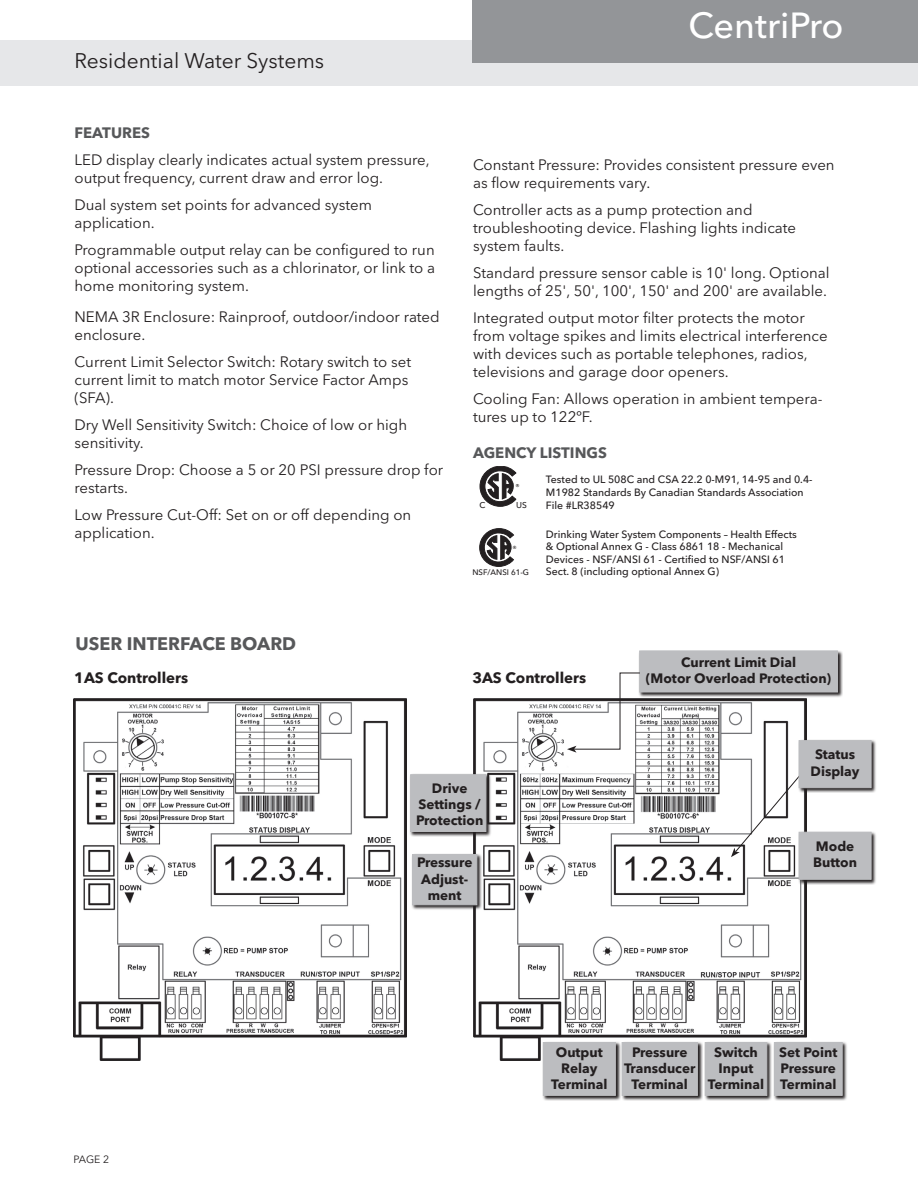
<style>
.page{position:relative;width:918px;height:1188px;background:#fff}
.page>*{position:absolute;margin:0;border:0;box-sizing:border-box;transform-origin:0 0}
.t1{font:500 36px "Avenir Next LT Pro";color:#fff}
.t2{font:21px "Avenir Next LT Pro";color:#231f20}
.t3{font:700 18px "Avenir Next LT Pro";color:#57585a}
.Body_Text{font:15px/18px "Avenir Next LT Pro";color:#231f20}
.t4{font:700 15px "Avenir Next LT Pro";color:#231f20}
.t5{font:700 15px "Avenir Next LT Pro";color:#57585a}
.t6{font:700 13.5px/16.2px "Avenir Next LT Pro";color:#231f20;text-align:center}
.t7{font:500 10.5px/12.6px "Avenir Next LT Pro";color:#231f20}
.t8{font:10.5px "Avenir Next LT Pro";color:#231f20}
.t9{font:500 8.4px "Avenir Next LT Pro";color:#231f20}
.t10{font:500 7.95px "Avenir Next LT Pro";color:#231f20}
.t11{font:500 7.2px "Avenir Next LT Pro";color:#231f20}
.t12{font:500 7.05px "Avenir Next LT Pro";color:#231f20}
</style>
<div class="page">
<div style="left:0;top:40px;width:918px;height:46px;background:#e6e7e9"></div>
<div style="left:473px;top:0;width:445px;height:63px;background:#939598"></div>
<svg style="left:480px;top:529px;width:34px;height:38px"></svg>
<svg style="left:480px;top:466px;width:36px;height:41px"></svg>
<img style="left:74px;top:698px;width:333px;height:363px">
<img style="left:473px;top:698px;width:333px;height:363px">
<svg style="left:798px;top:831px;width:78px;height:54px"></svg>
<div style="left:799px;top:832px;width:73px;height:48px;background:#bcbdc0;border:1px solid #bcbdc0"></div>
<svg style="left:542px;top:1041px;width:79px;height:60px"></svg>
<div style="left:543px;top:1042px;width:73px;height:54px;background:#bcbdc0;border:1px solid #bcbdc0"></div>
<svg style="left:621px;top:1041px;width:82px;height:60px"></svg>
<div style="left:622px;top:1042px;width:76px;height:54px;background:#bcbdc0;border:1px solid #bcbdc0"></div>
<svg style="left:773px;top:1041px;width:74px;height:60px"></svg>
<div style="left:774px;top:1042px;width:69px;height:54px;background:#bcbdc0;border:1px solid #bcbdc0"></div>
<svg style="left:704px;top:1041px;width:69px;height:60px"></svg>
<div style="left:705px;top:1042px;width:62px;height:54px;background:#bcbdc0;border:1px solid #bcbdc0"></div>
<svg style="left:410px;top:773px;width:81px;height:64px"></svg>
<div style="left:410px;top:774px;width:76px;height:58px;background:#bcbdc0"></div>
<svg style="left:412px;top:853px;width:71px;height:58px"></svg>
<div style="left:412px;top:854px;width:65px;height:51px;background:#bcbdc0"></div>
<svg style="left:639px;top:650px;width:204px;height:47px"></svg>
<div style="left:639px;top:651px;width:199px;height:41px;background:#bcbdc0"></div>
<svg style="left:567px;top:672px;width:74px;height:81px"></svg>
<svg style="left:731px;top:766px;width:77px;height:91px"></svg>
<svg style="left:798px;top:739px;width:78px;height:54px"></svg>
<div style="left:799px;top:740px;width:73px;height:48px;background:#bcbdc0;border:1px solid #bcbdc0"></div>
<h2 class="t2" style="left:74px;top:49px;width:251px">Residential Water Systems</h2>
<p class="t5" style="left:75px;top:123px;width:77px">FEATURES</p>
<p class="Body_Text" style="left:75px;top:150px;width:357px">LED display clearly indicates actual system pressure, output frequency, current draw and error log.</p>
<p class="Body_Text" style="left:75px;top:195px;width:299px">Dual system set points for advanced system application.</p>
<p class="Body_Text" style="left:75px;top:240px;width:362px;text-align:justify">Programmable output relay can be configured to run optional accessories such as a chlorinator, or link to a home monitoring system.</p>
<p class="Body_Text" style="left:75px;top:308px;width:367px">NEMA 3R Enclosure: Rainproof, outdoor/indoor rated enclosure.</p>
<p class="Body_Text" style="left:75px;top:353px;width:338px">Current Limit Selector Switch: Rotary switch to set current limit to match motor Service Factor Amps (SFA).</p>
<p class="Body_Text" style="left:75px;top:416px;width:334px">Dry Well Sensitivity Switch: Choice of low or high sensitivity.</p>
<p class="Body_Text" style="left:75px;top:461px;width:370px">Pressure Drop: Choose a 5 or 20 PSI pressure drop for restarts.</p>
<p class="Body_Text" style="left:75px;top:506px;width:338px">Low Pressure Cut-Off: Set on or off depending on application.</p>
<h1 class="t1" style="left:689px;top:3px;width:156px">CentriPro</h1>
<p class="Body_Text" style="left:473px;top:156px;width:363px">Constant Pressure: Provides consistent pressure even as flow requirements vary.</p>
<p class="Body_Text" style="left:473px;top:201px;width:325px">Controller acts as a pump protection and troubleshooting device. Flashing lights indicate system faults.</p>
<p class="Body_Text" style="left:473px;top:264px;width:358px">Standard pressure sensor cable is 10' long. Optional lengths of 25', 50', 100', 150' and 200' are available.</p>
<p class="Body_Text" style="left:473px;top:309px;width:356px">Integrated output motor filter protects the motor from voltage spikes and limits electrical interference with devices such as portable telephones, radios, televisions and garage door openers.</p>
<p class="Body_Text" style="left:473px;top:390px;width:351px">Cooling Fan: Allows operation in ambient tempera&shy;tures up to 122ºF.</p>
<p class="t5" style="left:473px;top:443px;width:135px">AGENCY LISTINGS</p>
<p class="t12" style="left:515px;top:483px;width:6px">®</p>
<p class="t7" style="left:546px;top:473px;width:268px">Tested to UL 508C and CSA 22.2 0-M91, 14-95 and 0.4-<br>M1982 Standards By Canadian Standards Association<br>File #LR38549</p>
<p class="t9" style="left:480px;top:500px;width:7px">C</p>
<p class="t9" style="left:516px;top:500px;width:12px">US</p>
<p class="t11" style="left:512px;top:544px;width:6px">®</p>
<p class="t10" style="left:472px;top:568px;width:58px">NSF/ANSI 61-G</p>
<p class="t7" style="left:546px;top:528px;width:252px">Drinking Water System Components – Health Effects &amp; Optional Annex G - Class 6861 18 - Mechanical Devices - NSF/ANSI 61 - Certified to NSF/ANSI 61<br>Sect. 8 (including optional Annex G)</p>
<p class="t3" style="left:76px;top:633px;width:222px">USER INTERFACE BOARD</p>
<p class="t4" style="left:74px;top:668px;width:115px">1AS Controllers</p>
<p class="t4" style="left:472px;top:668px;width:115px">3AS Controllers</p>
<p class="t6" style="left:432px;top:780px;width:37px">Drive</p>
<p class="t6" style="left:416px;top:796px;width:69px;text-align:left">Settings /<br>Protection</p>
<p class="t6" style="left:417px;top:854px;width:57px">Pressure</p>
<p class="t6" style="left:421px;top:871px;width:48px">Adjust&shy;ment</p>
<p class="t6" style="left:646px;top:654px;width:187px">Current Limit Dial<br>(Motor Overload Protection)</p>
<p class="t6" style="left:811px;top:746px;width:51px">Status<br>Display</p>
<p class="t6" style="left:813px;top:838px;width:45px;text-align:left">Mode<br>Button</p>
<p class="t8" style="left:74px;top:1153px;width:37px">PAGE 2</p>
<p class="t6" style="left:551px;top:1044px;width:58px">Output<br>Relay<br>Terminal</p>
<p class="t6" style="left:632px;top:1044px;width:57px">Pressure</p>
<p class="t6" style="left:624px;top:1060px;width:73px">Transducer</p>
<p class="t6" style="left:632px;top:1076px;width:58px">Terminal</p>
<p class="t6" style="left:714px;top:1044px;width:45px">Switch<br>Input</p>
<p class="t6" style="left:708px;top:1076px;width:58px">Terminal</p>
<p class="t6" style="left:779px;top:1044px;width:60px;text-align:left">Set Point<br>Pressure</p>
<p class="t6" style="left:780px;top:1076px;width:58px">Terminal</p>
</div>
